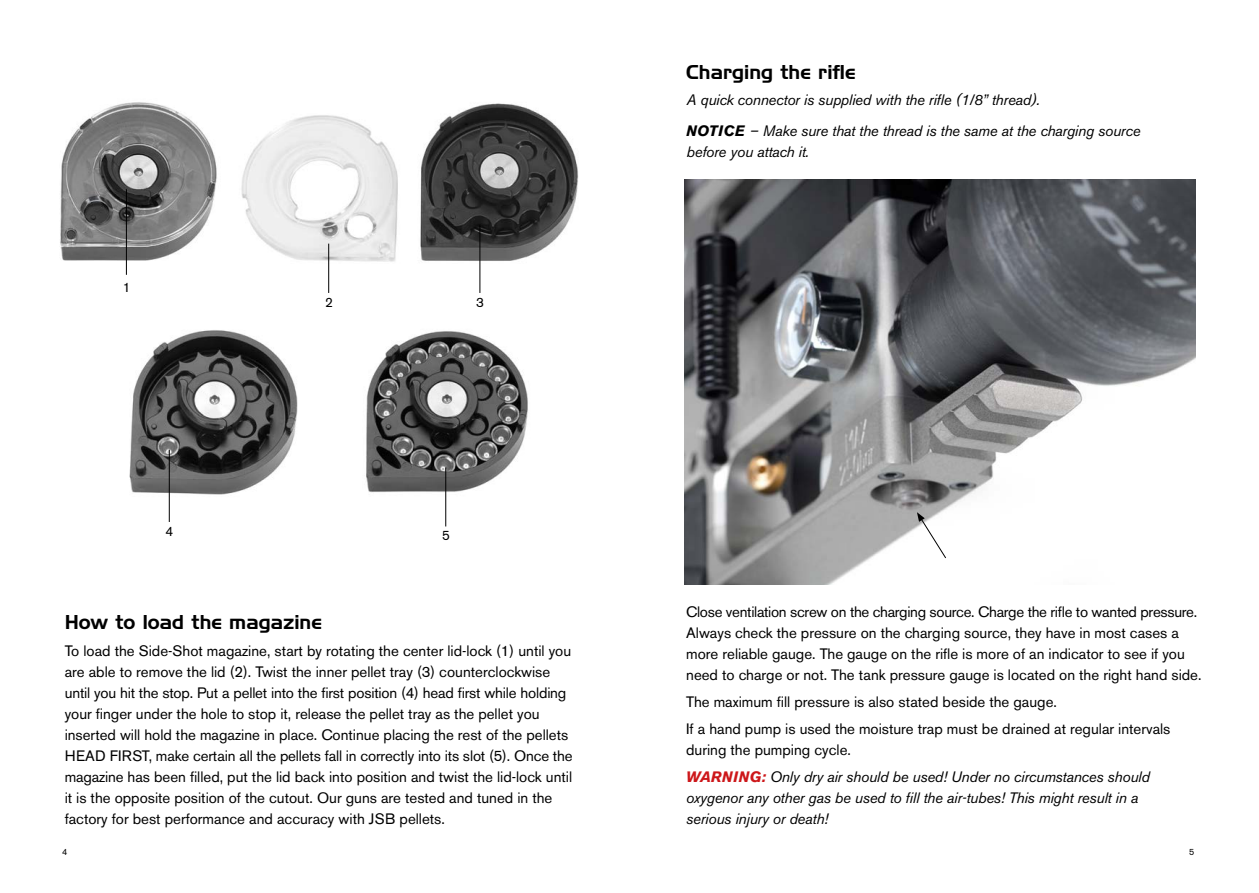
<style>
.page{position:relative;width:1259px;height:893px;background:#fff}
.page>*{position:absolute;margin:0;border:0;box-sizing:border-box;transform-origin:0 0}
.t1{font:19.5px "Handel Gothic BT";color:#000}
.t2{font:15px/21px "Akzidenz Grotesk BE";color:#000}
.t3{font:italic 15px/31.5px "Akzidenz Grotesk BE";letter-spacing:-.015em;color:#000}
.t4{font:13.5px "Akzidenz Grotesk BE";color:#000}
.t5{font:9px "Akzidenz Grotesk BE";color:#000}
.s1{font-weight:700}
.s2{font-style:normal}
.s3{font-weight:700;color:#cd171a}
</style>
<div class="page">
<img style="left:685px;top:179px;width:510px;height:406px">
<img style="left:366px;top:331px;width:162px;height:175px">
<img style="left:129px;top:330px;width:169px;height:174px">
<img style="left:241px;top:103px;width:338px;height:190px">
<hr style="left:328px;top:244px;width:1px;height:49px;background:#000">
<hr style="left:169px;top:450px;width:1px;height:72px;background:#000">
<hr style="left:479px;top:225px;width:1px;height:68px;background:#000">
<img style="left:60px;top:102px;width:157px;height:173px">
<hr style="left:126px;top:189px;width:1px;height:86px;background:#000">
<svg style="left:917px;top:512px;width:29px;height:47px"></svg>
<hr style="left:445px;top:467px;width:1px;height:59px;background:#000">
<h1 class="t1" style="left:686px;top:60px;width:171px">Charging the rifle</h1>
<p class="t4" style="left:123px;top:279px;width:9px">1</p>
<p class="t4" style="left:166px;top:523px;width:9px">4</p>
<p class="t4" style="left:325px;top:294px;width:9px">2</p>
<p class="t4" style="left:476px;top:294px;width:9px">3</p>
<p class="t4" style="left:442px;top:527px;width:9px">5</p>
<h1 class="t1" style="left:65px;top:611px;width:258px">How to load the magazine</h1>
<p class="t2" style="left:65px;top:641px;width:509px">To load the Side-Shot magazine, start by rotating the center lid-lock (1) until you are able to remove the lid (2). Twist the inner pellet tray (3) counterclockwise until you hit the stop. Put a pellet into the first position (4) head first while holding your finger under the hole to stop it, release the pellet tray as the pellet you inserted will hold the magazine in place. Continue placing the rest of the pellets HEAD FIRST, make certain all the pellets fall in correctly into its slot (5). Once the magazine has been filled, put the lid back into position and twist the lid-lock until it is the opposite position of the cutout. Our guns are tested and tuned in the factory for best performance and accuracy with JSB pellets.</p>
<p class="t3" style="left:686px;top:84px;width:455px">A quick connector is supplied with the rifle (1/8” thread).<br><span class="s1">NOTICE</span> – Make sure that the thread is the same at the charging source</p>
<p class="t3" style="left:686px;top:136px;width:124px">before you attach it.</p>
<p class="t2" style="left:686px;top:602px;width:517px">Close ventilation screw on the charging source. Charge the rifle to wanted pressure.<br>Always check the pressure on the charging source, they have in most cases a more reliable gauge. The gauge on the rifle is more of an indicator to see if you need to charge or not. The tank pressure gauge is located on the right hand side.</p>
<p class="t2" style="left:686px;top:689px;width:486px;line-height:27px">The maximum fill pressure is also stated beside the gauge.<br>If a hand pump is used the moisture trap must be drained at regular intervals</p>
<p class="t3" style="left:686px;top:737px;width:465px;line-height:27px"><span class="s2">during the pumping cycle.<br></span><span class="s3">WARNING:</span> Only dry air should be used! Under no circumstances should</p>
<p class="t3" style="left:686px;top:788px;width:453px;line-height:21px">oxygenor any other gas be used to fill the air-tubes! This might result in a serious injury or death!</p>
<p class="t5" style="left:62px;top:847px;width:7px">4</p>
<p class="t5" style="left:1189px;top:847px;width:7px">5</p>
</div>
